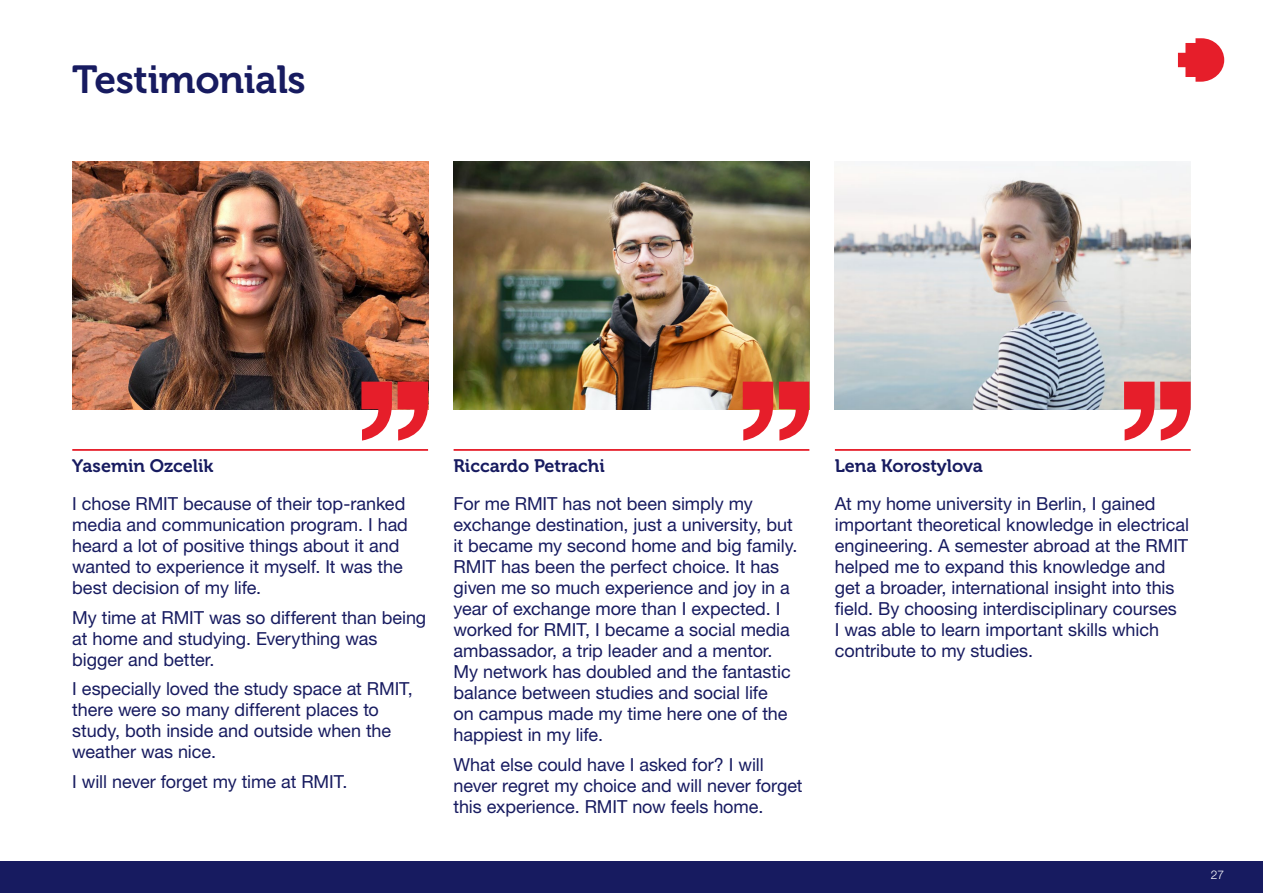
<style>
.page{position:relative;width:1263px;height:893px;background:#fff}
.page>*{position:absolute;margin:0;border:0;box-sizing:border-box;transform-origin:0 0}
.t1{font:39px "Museo 700";letter-spacing:-.01em;color:#171b60}
.t2{font:18px/21px "Helvetica Neue LT Pro";letter-spacing:-.005em;color:#171b60}
.t3{font:18px "Museo 700";color:#171b60}
.t4{font:300 12px "Helvetica Neue LT Pro";color:#fff}
</style>
<div class="page">
<div style="left:0;top:861px;width:1263px;height:32px;background:#171b60"></div>
<svg style="left:1178px;top:38px;width:46px;height:44px"></svg>
<img style="left:72px;top:162px;width:356px;height:247px">
<img style="left:454px;top:162px;width:355px;height:247px">
<img style="left:835px;top:162px;width:356px;height:247px">
<hr style="left:72px;top:449px;width:356px;height:2px;background:#e61e2a">
<hr style="left:454px;top:449px;width:355px;height:2px;background:#e61e2a">
<hr style="left:835px;top:449px;width:356px;height:2px;background:#e61e2a">
<svg style="left:361px;top:382px;width:31px;height:59px"></svg>
<svg style="left:398px;top:382px;width:30px;height:59px"></svg>
<svg style="left:743px;top:382px;width:30px;height:59px"></svg>
<svg style="left:779px;top:382px;width:30px;height:59px"></svg>
<svg style="left:1124px;top:382px;width:30px;height:59px"></svg>
<svg style="left:1160px;top:382px;width:31px;height:59px"></svg>
<h1 class="t1" style="left:72px;top:58px;width:235px">Testimonials</h1>
<p class="t3" style="left:72px;top:456px;width:143px">Yasemin Ozcelik</p>
<p class="t2" style="left:72px;top:493px;width:337px">I chose RMIT because of their top-ranked media and communication program. I had heard a lot of positive things about it and wanted to experience it myself. It was the best decision of my life.</p>
<p class="t2" style="left:72px;top:606px;width:355px">My time at RMIT was so different than being at home and studying. Everything was bigger and better.</p>
<p class="t2" style="left:72px;top:678px;width:342px">I especially loved the study space at RMIT, there were so many different places to study, both inside and outside when the weather was nice.</p>
<p class="t2" style="left:72px;top:770px;width:277px">I will never forget my time at RMIT.</p>
<p class="t3" style="left:454px;top:456px;width:153px">Riccardo Petrachi</p>
<p class="t2" style="left:454px;top:493px;width:345px">For me RMIT has not been simply my exchange destination, just a university, but it became my second home and big family.<br>RMIT has been the perfect choice. It has given me so much experience and joy in a year of exchange more than I expected. I worked for RMIT, I became a social media ambassador, a trip leader and a mentor.<br>My network has doubled and the fantastic balance between studies and social life<br>on campus made my time here one of the happiest in my life.</p>
<p class="t2" style="left:454px;top:753px;width:350px">What else could have I asked for? I will never regret my choice and will never forget this experience. RMIT now feels home.</p>
<p class="t3" style="left:835px;top:456px;width:150px">Lena Korostylova</p>
<p class="t2" style="left:835px;top:493px;width:356px">At my home university in Berlin, I gained important theoretical knowledge in electrical engineering. A semester abroad at the RMIT helped me to expand this knowledge and get a broader, international insight into this field. By choosing interdisciplinary courses<br>I was able to learn important skills which contribute to my studies.</p>
<p class="t4" style="left:1211px;top:868px;width:15px">27</p>
</div>
